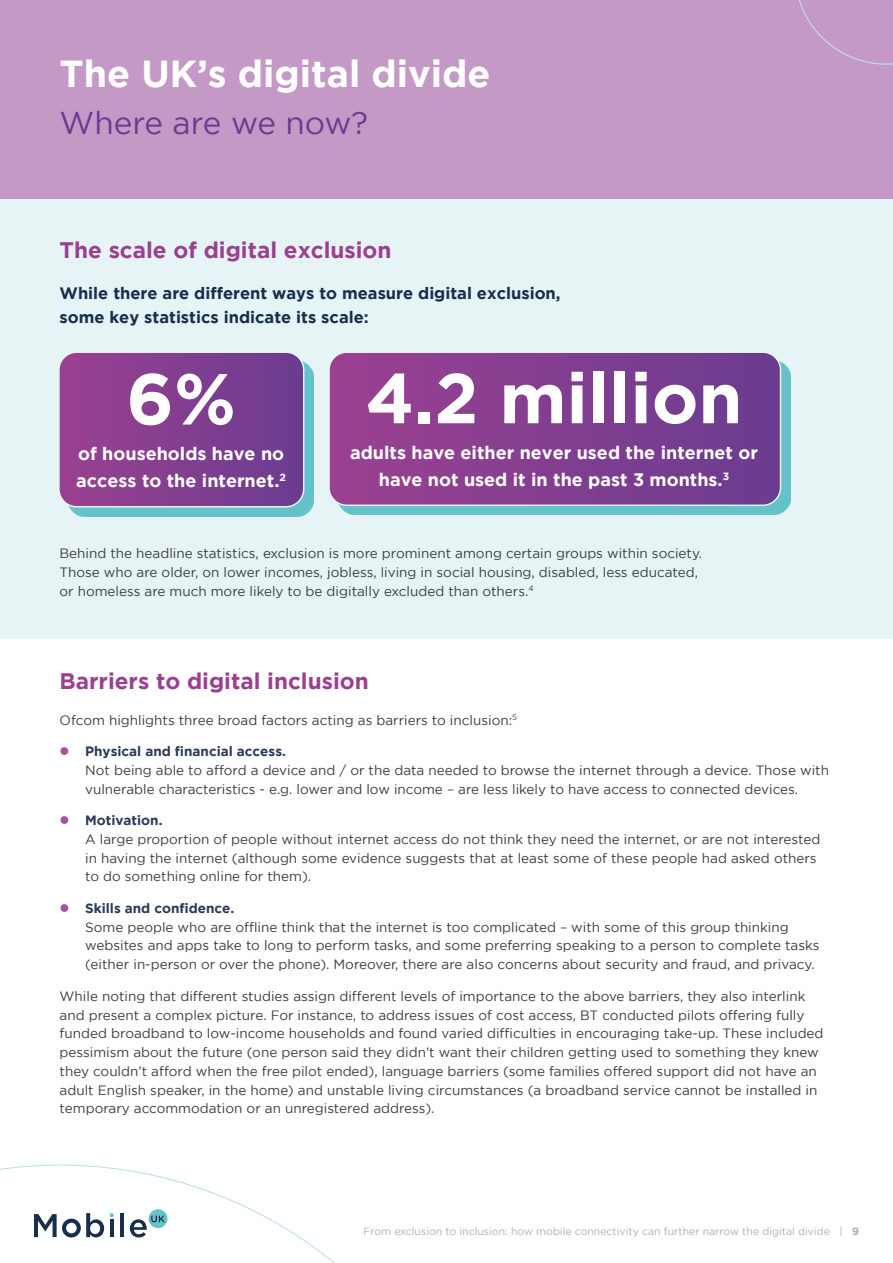
<style>
.page{position:relative;width:893px;height:1263px;background:#fff}
.page>*{position:absolute;margin:0;border:0;box-sizing:border-box;transform-origin:0 0}
.t1{font:700 72px "Gotham";color:#fff}
.t2{font:700 70.5px "Gotham";color:#fff}
.t3{font:700 37.5px "Gotham";color:#fff}
.t4{font:31.5px "Gotham";color:#693c90}
.t5{font:700 22.5px "Gotham";color:#9b4091}
.t6{font:700 18px/27px "Gotham";color:#fff;text-align:center}
.t7{font:700 16.5px/24px "Gotham";color:#172e4c}
.t8{font:13.5px/18.8px "Gotham";color:#3c3c3b}
.t9{font:10.5px "Gotham";color:#aeadbc}
.s1{color:#a4549c}
.s2{font-weight:700;color:#2b3957}
.s3{font-weight:700}
</style>
<div class="page">
<div style="left:0;top:187px;width:893px;height:451px;background:#e7f4f6"></div>
<div style="left:0;top:0;width:893px;height:199px;background:#c499c6"></div>
<div style="left:337px;top:360px;width:453px;height:155px;background:#64c2cb"></div>
<svg style="left:331px;top:354px;width:449px;height:151px;background:#833e90"></svg>
<div style="left:328px;top:351px;width:453px;height:155px;border:2px solid #e7f4f6;border-radius:18px"></div>
<div style="left:67px;top:360px;width:247px;height:156px;background:#64c2cb"></div>
<svg style="left:61px;top:354px;width:243px;height:153px;background:#833f90"></svg>
<div style="left:58px;top:351px;width:246px;height:156px;border:2px solid #e7f4f6;border-radius:18px"></div>
<svg style="left:0;top:1164px;width:335px;height:99px"></svg>
<svg style="left:799px;top:0;width:94px;height:65px"></svg>
<hr style="left:110px;top:1220px;width:4px;height:17px;background:#172e4d">
<hr style="left:120px;top:1213px;width:4px;height:24px;background:#172e4d">
<svg style="left:34px;top:1213px;width:70px;height:24px"></svg>
<svg style="left:130px;top:1209px;width:37px;height:28px"></svg>
<svg style="left:110px;top:1213px;width:4px;height:4px"></svg>
<h3 class="t3" style="left:60px;top:52px;width:432px">The UK’s digital divide</h3>
<h3 class="t4" style="left:60px;top:105px;width:310px">Where are we now?</h3>
<h3 class="t5" style="left:60px;top:237px;width:334px">The scale of digital exclusion</h3>
<p class="t7" style="left:60px;top:280px;width:503px">While there are different ways to measure digital exclusion, some key statistics indicate its scale:</p>
<h1 class="t1" style="left:126px;top:357px;width:111px">6%</h1>
<h3 class="t6" style="left:76px;top:440px;width:211px;text-align:left">of households have no access to the internet.<sup>2</sup></h3>
<h2 class="t2" style="left:366px;top:357px;width:378px">4.2 million</h2>
<h3 class="t6" style="left:350px;top:438px;width:409px">adults have either never used the internet or have not used it in the past 3 months.<sup>3</sup></h3>
<p class="t8" style="left:60px;top:544px;width:644px">Behind the headline statistics, exclusion is more prominent among certain groups within society.<br>Those who are older, on lower incomes, jobless, living in social housing, disabled, less educated, or homeless are much more likely to be digitally excluded than others.<sup>4</sup></p>
<h3 class="t5" style="left:60px;top:668px;width:311px">Barriers to digital inclusion</h3>
<p class="t8" style="left:60px;top:710px;width:459px">Ofcom highlights three broad factors acting as barriers to inclusion:<sup>5</sup></p>
<p class="t8" style="left:85px;top:742px;width:745px;text-indent:-26px"><span class="s1">●</span> <span class="s2">Physical and financial access.<br></span>Not being able to afford a device and / or the data needed to browse the internet through a device. Those with vulnerable characteristics - e.g. lower and low income – are less likely to have access to connected devices.</p>
<p class="t8" style="left:85px;top:811px;width:737px;text-indent:-26px"><span class="s1">●</span> <span class="s2">Motivation.<br></span>A large proportion of people without internet access do not think they need the internet, or are not interested in having the internet (although some evidence suggests that at least some of these people had asked others to do something online for them).</p>
<p class="t8" style="left:85px;top:899px;width:736px;text-indent:-26px"><span class="s1">●</span> <span class="s2">Skills and confidence.<br></span>Some people who are offline think that the internet is too complicated – with some of this group thinking websites and apps take to long to perform tasks, and some preferring speaking to a person to complete tasks (either in-person or over the phone). Moreover, there are also concerns about security and fraud, and privacy.</p>
<p class="t8" style="left:60px;top:986px;width:765px">While noting that different studies assign different levels of importance to the above barriers, they also interlink and present a complex picture. For instance, to address issues of cost access, BT conducted pilots offering fully funded broadband to low-income households and found varied difficulties in encouraging take-up. These included pessimism about the future (one person said they didn’t want their children getting used to something they knew they couldn’t afford when the free pilot ended), language barriers (some families offered support did not have an adult English speaker, in the home) and unstable living circumstances (a broadband service cannot be installed in temporary accommodation or an unregistered address).</p>
<p class="t9" style="left:363px;top:1225px;width:497px">From exclusion to inclusion: how mobile connectivity can further narrow the digital divide | <span class="s3">9</span></p>
</div>
